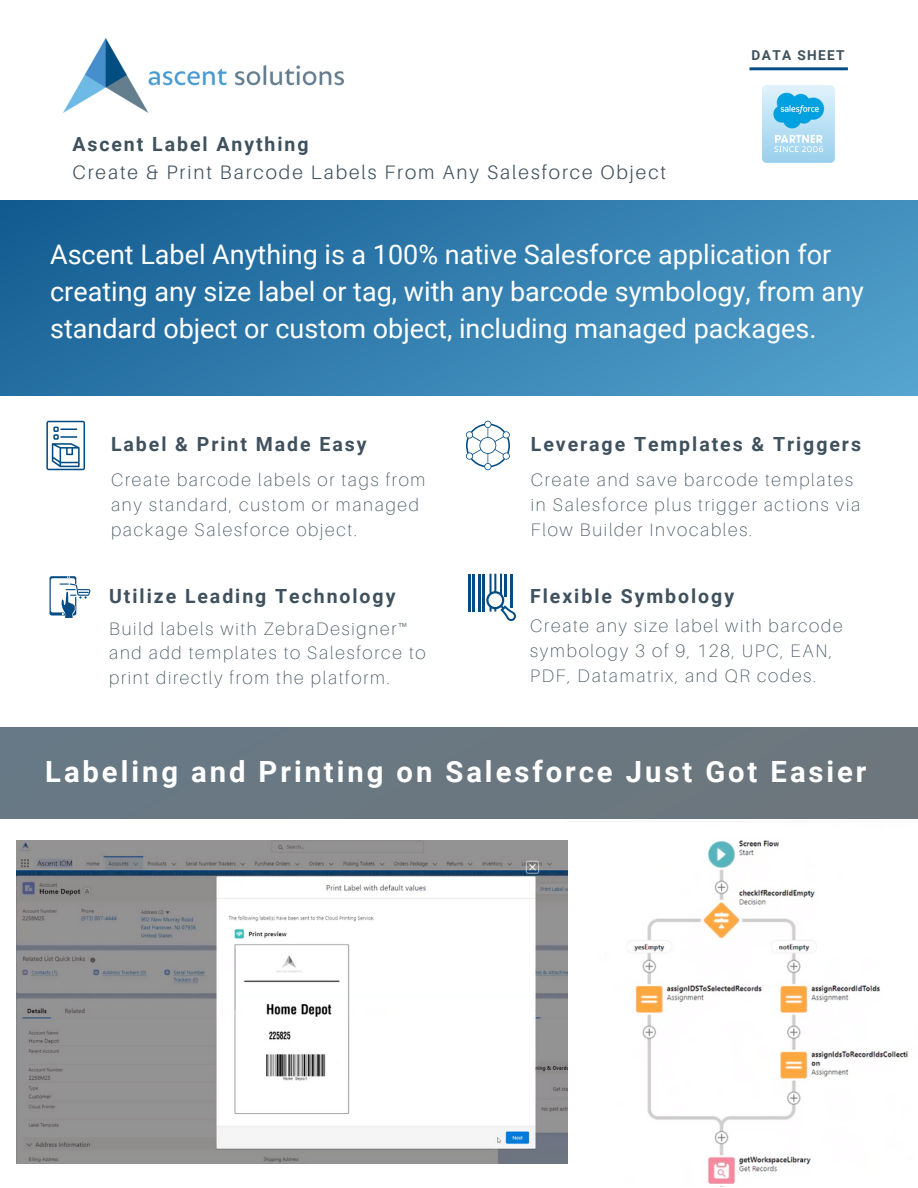
<style>
.page{position:relative;width:918px;height:1188px;background:#fff}
.page>*{position:absolute;margin:0;border:0;box-sizing:border-box;transform-origin:0 0}
.t1{font:700 29.25px "Roboto";letter-spacing:.1em;color:#fff}
.t2{font:27px/37.2px "Roboto";color:#fff}
.t3{font:700 19.5px "Roboto";letter-spacing:.1em;color:#3f515d}
.t4{font:300 19.5px "Aileron";letter-spacing:.1em;color:#3f515d}
.t5{font:100 18px/24.8px "Aileron";letter-spacing:.1em;color:#3f515d}
.t6{font:700 13.65px "Roboto";letter-spacing:.1em;color:#3f515d}
</style>
<div class="page">
<svg style="left:750px;top:67px;width:98px;height:3px"></svg>
<img style="left:63px;top:38px;width:280px;height:75px">
<svg style="left:46px;top:421px;width:39px;height:49px"></svg>
<div style="left:0;top:201px;width:918px;height:194px;background:linear-gradient(to right,#1a6498,#4d9ac7)"></div>
<svg style="left:465px;top:421px;width:45px;height:49px"></svg>
<div style="left:0;top:728px;width:918px;height:91px;background:#6a7781"></div>
<img style="left:763px;top:86px;width:72px;height:76px">
<svg style="left:50px;top:576px;width:41px;height:42px"></svg>
<img style="left:627px;top:840px;width:281px;height:346px">
<img style="left:16px;top:840px;width:552px;height:323px">
<svg style="left:486px;top:574px;width:30px;height:47px"></svg>
<hr style="left:469px;top:574px;width:2px;height:38px;background:#044c83">
<hr style="left:473px;top:574px;width:2px;height:38px;background:#044c83">
<hr style="left:478px;top:574px;width:2px;height:38px;background:#044c83">
<hr style="left:483px;top:574px;width:2px;height:38px;background:#044c83">
<hr style="left:505px;top:574px;width:2px;height:23px;background:#044c83">
<hr style="left:510px;top:574px;width:2px;height:34px;background:#044c83">
<p class="t3" style="left:72px;top:133px;width:238px">Ascent Label Anything</p>
<p class="t4" style="left:72px;top:160px;width:595px">Create &amp; Print Barcode Labels From Any Salesforce Object</p>
<p class="t6" style="left:752px;top:47px;width:95px">DATA SHEET</p>
<p class="t2" style="left:50px;top:236px;width:815px">Ascent Label Anything is a 100% native Salesforce application for creating any size label or tag, with any barcode symbology, from any standard object or custom object, including managed packages.</p>
<p class="t3" style="left:111px;top:433px;width:257px">Label &amp; Print Made Easy</p>
<p class="t3" style="left:531px;top:433px;width:332px">Leverage Templates &amp; Triggers</p>
<p class="t5" style="left:111px;top:467px;width:316px">Create barcode labels or tags from any standard, custom or managed package Salesforce object.</p>
<p class="t5" style="left:531px;top:467px;width:331px">Create and save barcode templates in Salesforce plus trigger actions via<br>Flow Builder Invocables.</p>
<p class="t3" style="left:109px;top:585px;width:288px">Utilize Leading Technology</p>
<p class="t5" style="left:109px;top:615px;width:318px">Build labels with ZebraDesigner™ and add templates to Salesforce to print directly from the platform.</p>
<p class="t3" style="left:530px;top:585px;width:205px">Flexible Symbology</p>
<p class="t5" style="left:530px;top:613px;width:314px">Create any size label with barcode symbology 3 of 9, 128, UPC, EAN,<br>PDF, Datamatrix, and QR codes.</p>
<p class="t1" style="left:45px;top:755px;width:823px">Labeling and Printing on Salesforce Just Got Easier</p>
</div>
